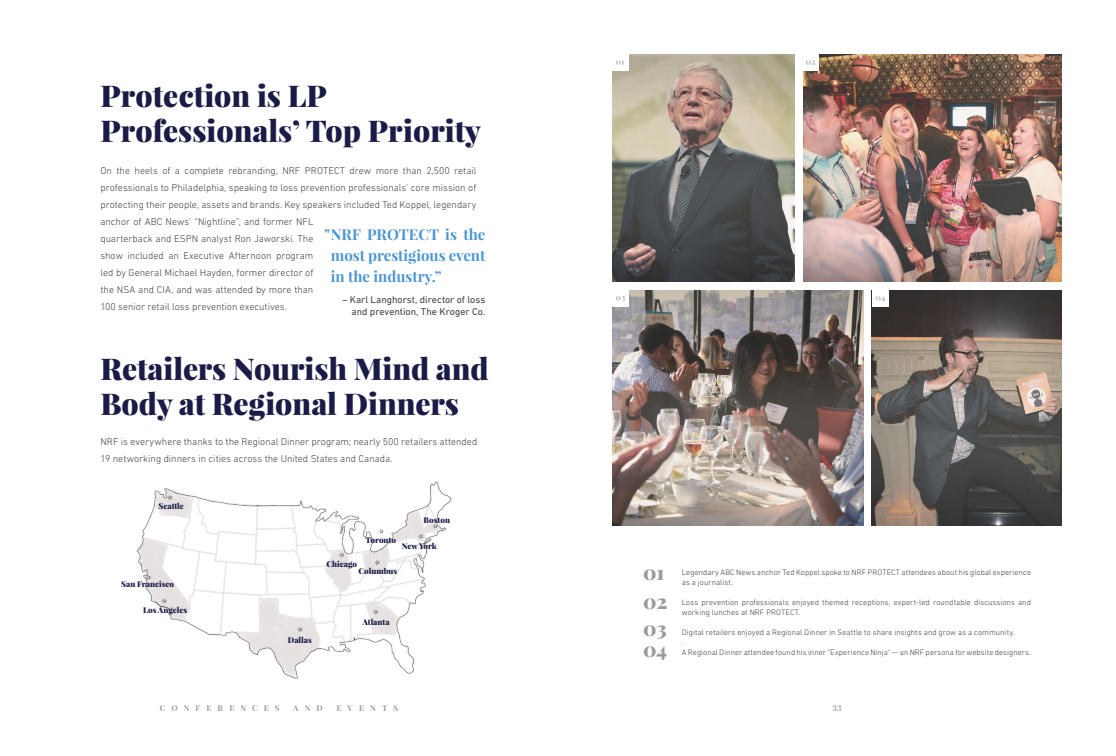
<style>
.page{position:relative;width:1116px;height:756px;background:#fff}
.page>*{position:absolute;margin:0;border:0;box-sizing:border-box;transform-origin:0 0}
.t1{font:900 30px/35px "Playfair Display";color:#1a1c47}
.t2{font:900 20px/27.7px "Playfair Display";color:#9b9c9c}
.t3{font:700 15px/21px "Playfair Display";color:#4c96d1;text-align:justify}
.t4{font:300 10px/17px "DIN Next LT Pro";color:#414042}
.t5{font:10px/12px "DIN Next LT Pro";letter-spacing:.005em;color:#414042;text-align:right}
.t6{font:300 8px/10px "DIN Next LT Pro";letter-spacing:.01em;color:#414042}
.t7{font:900 8px "Playfair Display";color:#1a1c47}
.t8{font:700 8px "Playfair Display";letter-spacing:.755em;color:#9b9c9c}
</style>
<div class="page">
<img style="left:137px;top:482px;width:314px;height:196px">
<img style="left:612px;top:54px;width:182px;height:228px">
<img style="left:803px;top:54px;width:259px;height:228px">
<img style="left:872px;top:291px;width:190px;height:235px">
<img style="left:612px;top:291px;width:252px;height:235px">
<div style="left:872px;top:290px;width:17px;height:17px;background:#fff"></div>
<svg style="left:876px;top:296px;width:9px;height:6px"></svg>
<div style="left:612px;top:290px;width:17px;height:17px;background:#fff"></div>
<svg style="left:616px;top:296px;width:9px;height:6px"></svg>
<div style="left:612px;top:54px;width:17px;height:17px;background:#fff"></div>
<div style="left:802px;top:54px;width:17px;height:17px;background:#fff"></div>
<svg style="left:806px;top:60px;width:9px;height:5px"></svg>
<svg style="left:616px;top:60px;width:8px;height:5px"></svg>
<h1 class="t1" style="left:100px;top:78px;width:382px">Protection is LP<br>Professionals’ Top Priority</h1>
<p class="t4" style="left:100px;top:162px;width:378px">On the heels of a complete rebranding, NRF PROTECT drew more than 2,500 retail professionals to Philadelphia, speaking to loss prevention professionals’ core mission of protecting their people, assets and brands. Key speakers included Ted Koppel, legendary anchor of ABC News’ “Nightline”, and former NFL<br>quarterback and ESPN analyst Ron Jaworski. The<br>show included an Executive Afternoon program<br>led by General Michael Hayden, former director of<br>the NSA and CIA, and was attended by more than<br>100 senior retail loss prevention executives.</p>
<h3 class="t3" style="left:331px;top:224px;width:156px;text-indent:-6px">"NRF PROTECT is the most prestigious event in the industry.”</h3>
<p class="t5" style="left:342px;top:293px;width:145px">– Karl Langhorst, director of loss and prevention, The Kroger Co.</p>
<h1 class="t1" style="left:100px;top:351px;width:390px">Retailers Nourish Mind and<br>Body at Regional Dinners</h1>
<p class="t4" style="left:100px;top:433px;width:378px">NRF is everywhere thanks to the Regional Dinner program; nearly 500 retailers attended<br>19 networking dinners in cities across the United States and Canada.</p>
<p class="t7" style="left:159px;top:500px;width:27px">Seattle</p>
<p class="t7" style="left:121px;top:579px;width:54px">San Francisco</p>
<p class="t7" style="left:143px;top:604px;width:46px">Los Angeles</p>
<p class="t7" style="left:424px;top:515px;width:28px">Boston</p>
<p class="t7" style="left:365px;top:535px;width:32px">Toronto</p>
<p class="t7" style="left:358px;top:566px;width:40px">Columbus</p>
<p class="t7" style="left:402px;top:540px;width:36px">New York</p>
<p class="t7" style="left:326px;top:559px;width:32px">Chicago</p>
<p class="t7" style="left:288px;top:635px;width:25px">Dallas</p>
<p class="t7" style="left:362px;top:617px;width:29px">Atlanta</p>
<h2 class="t2" style="left:643px;top:559px;width:26px">01<br>02<br>03</h2>
<h2 class="t2" style="left:643px;top:635px;width:26px">04</h2>
<p class="t6" style="left:682px;top:567px;width:351px">Legendary ABC News anchor Ted Koppel spoke to NRF PROTECT attendees about his global experience as a journalist.</p>
<p class="t6" style="left:682px;top:597px;width:351px">Loss prevention professionals enjoyed themed receptions, expert-led roundtable discussions and working lunches at NRF PROTECT.</p>
<p class="t6" style="left:682px;top:627px;width:351px">Digital retailers enjoyed a Regional Dinner in Seattle to share insights and grow as a community.<br>.<br>A Regional Dinner attendee found his inner “Experience Ninja” — an NRF persona for website designers.</p>
<p class="t8" style="left:160px;top:703px;width:121px">CONFERENCES</p>
<p class="t8" style="left:293px;top:703px;width:31px">AND</p>
<p class="t8" style="left:336px;top:703px;width:63px">EVENTS</p>
<p class="t8" style="left:832px;top:703px;width:11px">33</p>
</div>
